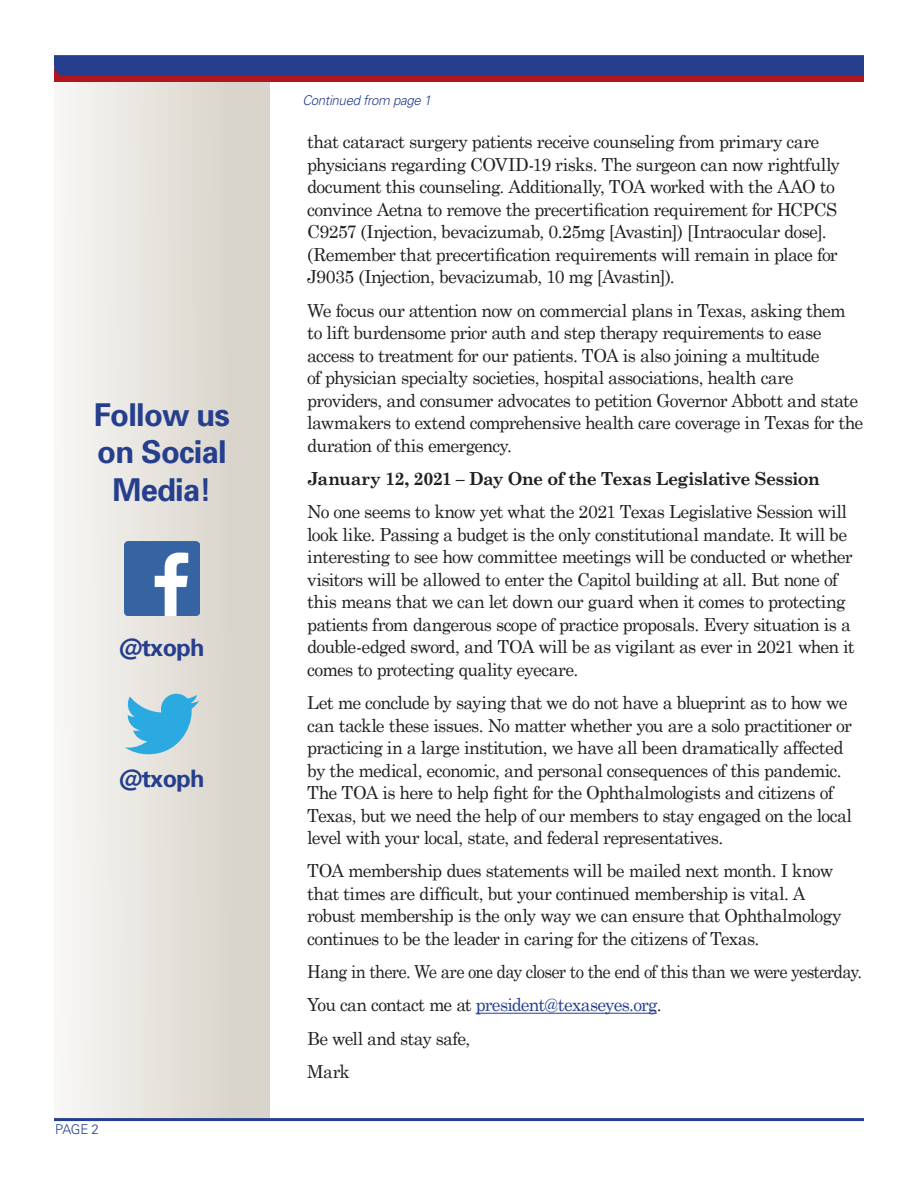
<style>
.page{position:relative;width:918px;height:1188px;background:#fff}
.page>*{position:absolute;margin:0;border:0;box-sizing:border-box;transform-origin:0 0}
.Blue_Subheads{font:700 31.5px/37.8px "Univers";letter-spacing:-.025em;color:#253f8e;text-align:center}
.Blue_Subheads-2{font:700 24px "Univers";letter-spacing:-.025em;color:#253f8e}
.t1{font:18px/22.5px "Century Schoolbook";letter-spacing:-.04em;color:#231f20}
.t2{font:18px "Century Schoolbook";letter-spacing:-.04em;color:#231f20;scale:.92 1}
.t3{font:700 18px "Century Schoolbook";letter-spacing:-.035em;color:#231f20}
.t4{font:18px "Century Schoolbook";letter-spacing:-.045em;color:#253f8e}
.Blue_Subheads-3{font:italic 300 13.5px "Univers";letter-spacing:-.025em;color:#253f8e}
.t5{font:300 13.5px "Univers";color:#253f8e}
.s1{color:#231f20}
</style>
<div class="page">
<div style="left:54px;top:62px;width:216px;height:1058px;background:linear-gradient(to right,#f7f6f4,#d6d0c6)"></div>
<hr style="left:54px;top:1118px;width:810px;height:3px;background:#253f8e">
<div style="left:54px;top:69px;width:810px;height:13px;background:#b0161b"></div>
<div style="left:54px;top:55px;width:810px;height:21px;background:#253f8e"></div>
<hr style="left:476px;top:1013px;width:181px;height:1px;background:#253f8e">
<img style="left:125px;top:541px;width:74px;height:75px">
<svg style="left:125px;top:694px;width:74px;height:60px;background:#73c0df"></svg>
<p class="Blue_Subheads" style="left:94px;top:396px;width:138px">Follow us on Social<br>Media!</p>
<p class="Blue_Subheads-2" style="left:119px;top:633px;width:87px">@txoph</p>
<p class="Blue_Subheads-2" style="left:119px;top:764px;width:87px">@txoph</p>
<p class="t5" style="left:55px;top:1121px;width:45px">PAGE 2</p>
<p class="Blue_Subheads-3" style="left:302px;top:92px;width:130px">Continued from page 1</p>
<p class="t1" style="left:307px;top:130px;width:534px">that cataract surgery patients receive counseling from primary care physicians regarding COVID-19 risks. The surgeon can now rightfully document this counseling. Additionally, TOA worked with the AAO to convince Aetna to remove the precertification requirement for HCPCS C9257 (Injection, bevacizumab, 0.25mg [Avastin]) [Intraocular dose]. (Remember that precertification requirements will remain in place for J9035 (Injection, bevacizumab, 10 mg [Avastin]).</p>
<p class="t1" style="left:307px;top:298px;width:558px">We focus our attention now on commercial plans in Texas, asking them to lift burdensome prior auth and step therapy requirements to ease access to treatment for our patients. TOA is also joining a multitude<br>of physician specialty societies, hospital associations, health care providers, and consumer advocates to petition Governor Abbott and state lawmakers to extend comprehensive health care coverage in Texas for the duration of this emergency.</p>
<p class="t3" style="left:307px;top:468px;width:514px">January 12, 2021 – Day One of the Texas Legislative Session</p>
<p class="t1" style="left:307px;top:500px;width:549px">No one seems to know yet what the 2021 Texas Legislative Session will look like. Passing a budget is the only constitutional mandate. It will be interesting to see how committee meetings will be conducted or whether visitors will be allowed to enter the Capitol building at all. But none of this means that we can let down our guard when it comes to protecting patients from dangerous scope of practice proposals. Every situation is a double-edged sword, and TOA will be as vigilant as ever in 2021 when it comes to protecting quality eyecare.</p>
<p class="t1" style="left:307px;top:691px;width:546px">Let me conclude by saying that we do not have a blueprint as to how we can tackle these issues. No matter whether you are a solo practitioner or practicing in a large institution, we have all been dramatically affected by the medical, economic, and personal consequences of this pandemic.<br>The TOA is here to help fight for the Ophthalmologists and citizens of Texas, but we need the help of our members to stay engaged on the local level with your local, state, and federal representatives.</p>
<p class="t1" style="left:307px;top:859px;width:536px">TOA membership dues statements will be mailed next month. I know that times are difficult, but your continued membership is vital. A robust membership is the only way we can ensure that Ophthalmology continues to be the leader in caring for the citizens of Texas.</p>
<p class="t2" style="left:307px;top:960px;width:605px">Hang in there. We are one day closer to the end of this than we were yesterday.</p>
<p class="t4" style="left:307px;top:994px;width:356px"><span class="s1">You can contact me at</span> president@texaseyes.org<span class="s1">.</span></p>
<p class="t1" style="left:307px;top:1027px;width:165px">Be well and stay safe,</p>
<p class="t1" style="left:307px;top:1060px;width:44px">Mark</p>
</div>
